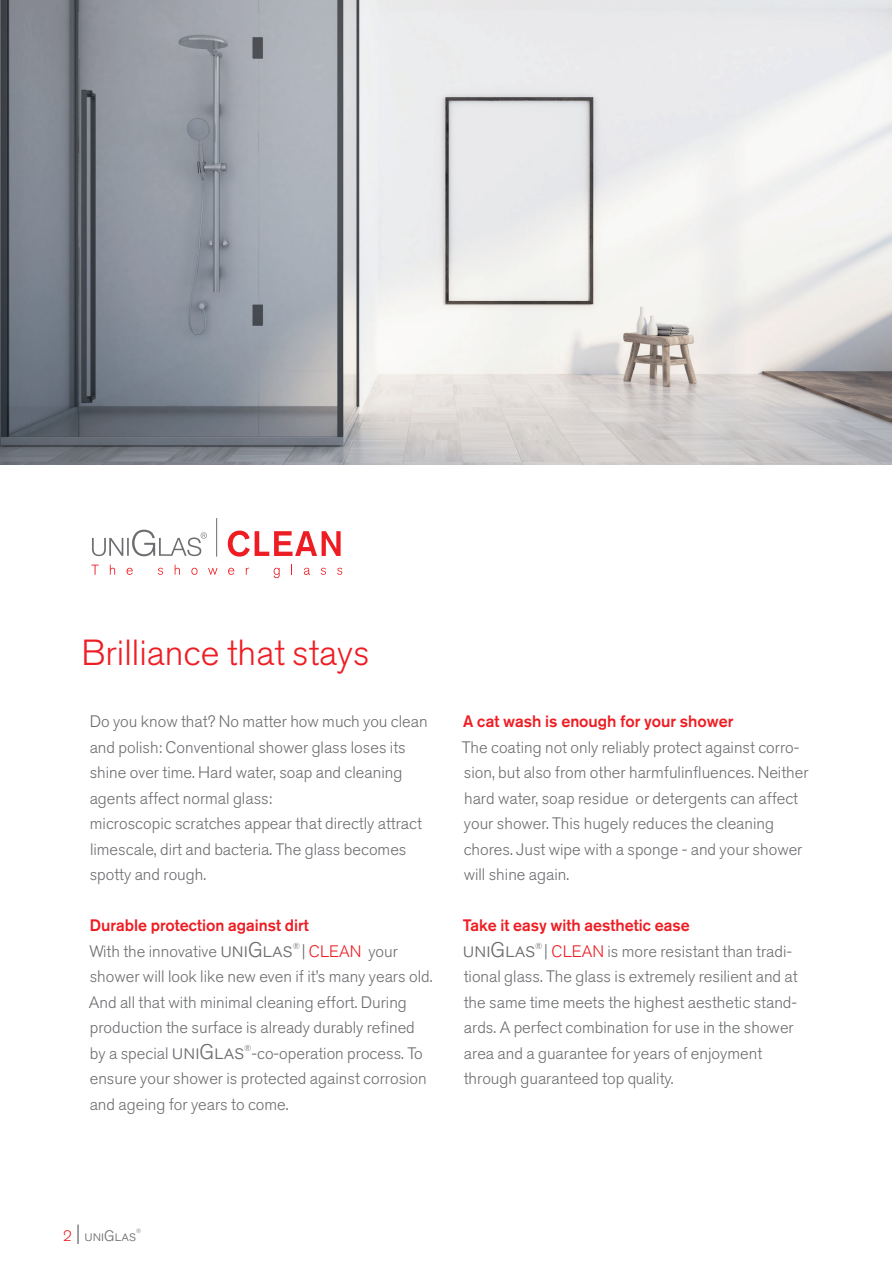
<style>
.page{position:relative;width:893px;height:1263px;background:#fff}
.page>*{position:absolute;margin:0;border:0;box-sizing:border-box;transform-origin:0 0}
.t1{font:300 36px "Akzidenz Grotesk Pro";color:#ee1d23}
.t2{font:300 21px "Akzidenz Grotesk Pro";color:#6c6d70}
.t3{font:300 16.5px/25.5px "Akzidenz Grotesk Pro";color:#6c6d70}
.t4{font:500 16.5px/25.5px "Akzidenz Grotesk Pro";color:#ee1d23}
.t5{font:300 15px "Akzidenz Grotesk Pro";color:#6c6d70}
.t6{font:300 8.7px "Akzidenz Grotesk Pro";color:#6c6d70}
.t7{font:300 6.15px "Akzidenz Grotesk Pro";color:#6c6d70}
.s1{font-weight:300;color:#6c6d70}
.s2{font-weight:300;font-size:21px;color:#6c6d70}
.s3{color:#ee1d23}
.s4{font-size:21px}
</style>
<div class="page">
<img style="left:0;top:0;width:892px;height:464px">
<svg style="left:92px;top:518px;width:125px;height:39px"></svg>
<svg style="left:228px;top:530px;width:113px;height:27px"></svg>
<svg style="left:91px;top:565px;width:8px;height:10px"></svg>
<svg style="left:110px;top:565px;width:5px;height:10px"></svg>
<svg style="left:127px;top:568px;width:6px;height:7px"></svg>
<svg style="left:158px;top:568px;width:5px;height:7px"></svg>
<svg style="left:175px;top:565px;width:5px;height:10px"></svg>
<svg style="left:191px;top:568px;width:7px;height:7px"></svg>
<svg style="left:208px;top:568px;width:10px;height:7px"></svg>
<svg style="left:228px;top:568px;width:6px;height:7px"></svg>
<svg style="left:274px;top:568px;width:6px;height:10px"></svg>
<svg style="left:304px;top:568px;width:6px;height:7px"></svg>
<svg style="left:321px;top:568px;width:5px;height:7px"></svg>
<svg style="left:337px;top:568px;width:5px;height:7px"></svg>
<h1 class="t1" style="left:82px;top:629px;width:289px">Brilliance that stays</h1>
<p class="t3" style="left:90px;top:709px;width:340px">Do you know that? No matter how much you clean and polish: Conventional shower glass loses its shine over time. Hard water, soap and cleaning agents affect normal glass:<br>microscopic scratches appear that directly attract limescale, dirt and bacteria. The glass becomes spotty and rough.</p>
<p class="t4" style="left:89px;top:912px;width:221px">Durable protection against dirt<br><span class="s1">With the innovative</span> <span class="s2">uniGlas</span></p>
<p class="t6" style="left:293px;top:940px;width:9px">®</p>
<p class="t3" style="left:89px;top:938px;width:345px;text-indent:213px">| <span class="s3">CLEAN</span> your shower will look like new even if it’s many years old.<br>And all that with minimal cleaning effort. During production the surface is already durably refined by a special <span class="s4">uniGlas</span> -co-operation process. To</p>
<p class="t6" style="left:244px;top:1042px;width:9px">®</p>
<p class="t3" style="left:90px;top:1066px;width:339px">ensure your shower is protected against corrosion and ageing for years to come.</p>
<p class="t4" style="left:463px;top:708px;width:272px">A cat wash is enough for your shower</p>
<p class="t3" style="left:462px;top:734px;width:348px">The coating not only reliably protect against corro&shy;sion, but also from other harmfulinfluences. Neither hard water, soap residue or detergents can affect your shower. This hugely reduces the cleaning chores. Just wipe with a sponge - and your shower will shine again.</p>
<p class="t4" style="left:463px;top:912px;width:229px">Take it easy with aesthetic ease</p>
<p class="t2" style="left:463px;top:936px;width:74px">uniGlas</p>
<p class="t6" style="left:535px;top:940px;width:9px">®</p>
<p class="t3" style="left:464px;top:938px;width:335px;text-indent:81px">| <span class="s3">CLEAN</span> is more resistant than tradi&shy;tional glass. The glass is extremely resilient and at the same time meets the highest aesthetic stand&shy;ards. A perfect combination for use in the shower area and a guarantee for years of enjoyment through guaranteed top quality.</p>
<p class="t5" style="left:63px;top:1226px;width:74px"><span class="s3">2</span> <span class="s4">|</span> uniGlas</p>
<p class="t7" style="left:136px;top:1226px;width:7px">®</p>
</div>
